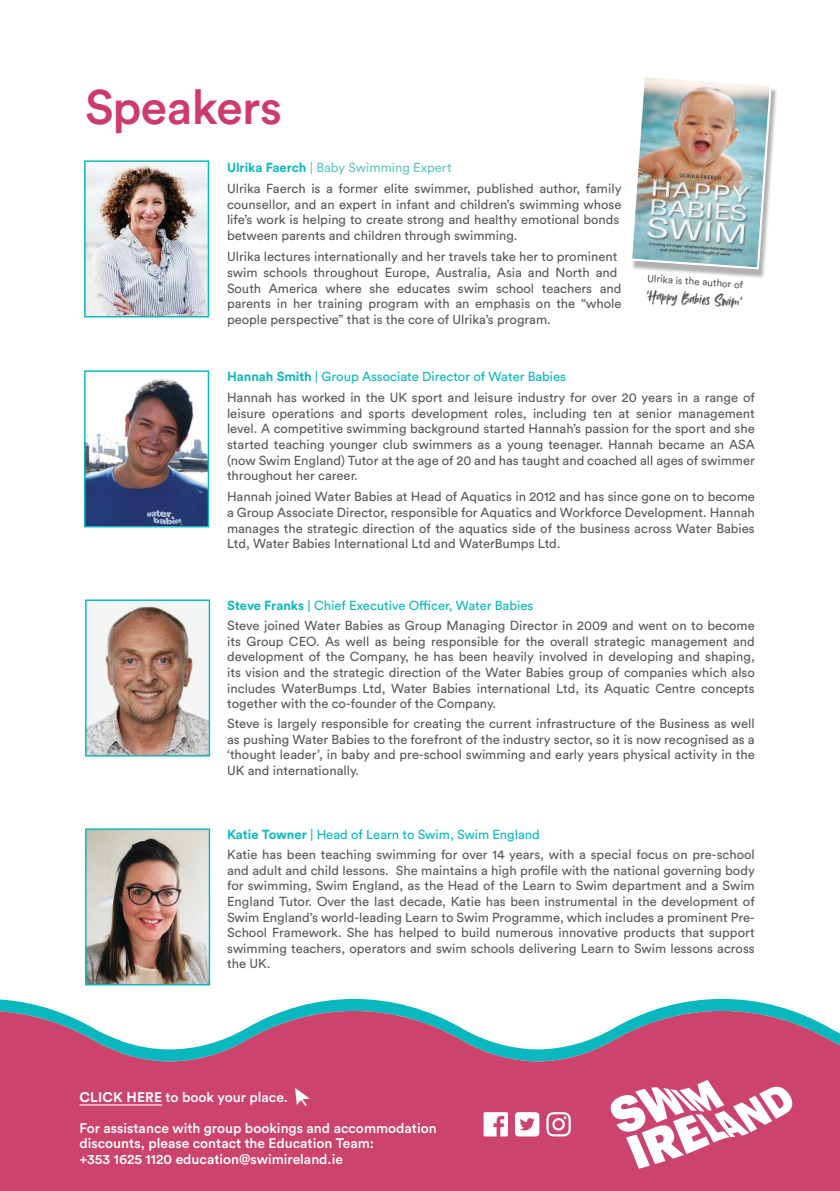
<style>
.page{position:relative;width:840px;height:1191px;background:#fff}
.page>*{position:absolute;margin:0;border:0;box-sizing:border-box;transform-origin:0 0}
.t1{font:500 48px "Circular Std";letter-spacing:-.01em;color:#cd3b69}
.t2{font:16px "Avallon Alt";color:#58595b}
.t3{font:500 13.8px/15.4px "Circular Std";color:#fff}
.t4{font:13px/15.6px "Circular Std";color:#58595b;text-align:justify}
.t5{font:13px "Circular Std";color:#08b8be}
.t6{font:13px "Circular Std";color:#61c4c9}
.t7{font:10px "Circular Std";color:#58595b}
.s1{font-weight:700;color:#08b8be}
.s2{font-weight:700}
</style>
<div class="page">
<img style="left:87px;top:601px;width:121px;height:153px">
<div style="left:85px;top:599px;width:125px;height:157px;border:1px solid #08b8be"></div>
<img style="left:86px;top:379px;width:121px;height:146px">
<div style="left:84px;top:370px;width:125px;height:157px;border:1px solid #08b8be"></div>
<img style="left:86px;top:162px;width:121px;height:153px">
<div style="left:84px;top:160px;width:125px;height:157px;border:1px solid #08b8be"></div>
<div style="left:630px;top:79px;width:148px;height:201px;background:#231f20;opacity:.35"></div>
<img style="left:630px;top:77px;width:142px;height:193px">
<img style="left:87px;top:830px;width:121px;height:153px">
<div style="left:85px;top:828px;width:125px;height:157px;border:1px solid #08b8be"></div>
<svg style="left:0;top:999px;width:793px;height:12px"></svg>
<svg style="left:0;top:1011px;width:839px;height:180px;background:#c5597e"></svg>
<svg style="left:610px;top:1079px;width:182px;height:89px"></svg>
<svg style="left:514px;top:1112px;width:25px;height:24px"></svg>
<svg style="left:546px;top:1112px;width:24px;height:24px"></svg>
<svg style="left:483px;top:1112px;width:24px;height:24px"></svg>
<hr style="left:79px;top:1104px;width:83px;height:1px;background:#fff">
<svg style="left:295px;top:1087px;width:15px;height:19px"></svg>
<p class="t1" style="left:85px;top:77px;width:198px">Speakers</p>
<p class="t6" style="left:227px;top:159px;width:226px"><span class="s1">Ulrika Faerch</span> | Baby Swimming Expert</p>
<p class="t4" style="left:227px;top:181px;width:396px;text-align:left">Ulrika Faerch is a former elite swimmer, published author, family counsellor, and an expert in infant and children’s swimming whose life’s work is helping to create strong and healthy emotional bonds between parents and children through swimming.</p>
<p class="t4" style="left:227px;top:249px;width:396px;text-align:left">Ulrika lectures internationally and her travels take her to prominent swim schools throughout Europe, Australia, Asia and North and South America where she educates swim school teachers and parents in her training program with an emphasis on the “whole people perspective” that is the core of Ulrika’s program.</p>
<p class="t7" style="left:647px;top:272px;width:97px;rotate:4deg">Ulrika is the author of</p>
<p class="t2" style="left:646px;top:284px;width:98px;rotate:4deg">‘Happy Babies Swim’</p>
<p class="t5" style="left:227px;top:368px;width:340px"><span class="s2">Hannah Smith</span> | Group Associate Director of Water Babies</p>
<p class="t4" style="left:227px;top:390px;width:529px">Hannah has worked in the UK sport and leisure industry for over 20 years in a range of leisure operations and sports development roles, including ten at senior management level. A competitive swimming background started Hannah’s passion for the sport and she started teaching younger club swimmers as a young teenager. Hannah became an ASA (now Swim England) Tutor at the age of 20 and has taught and coached all ages of swimmer throughout her career.</p>
<p class="t4" style="left:227px;top:489px;width:529px">Hannah joined Water Babies at Head of Aquatics in 2012 and has since gone on to become a Group Associate Director, responsible for Aquatics and Workforce Development. Hannah manages the strategic direction of the aquatics side of the business across Water Babies Ltd, Water Babies International Ltd and WaterBumps Ltd.</p>
<p class="t5" style="left:227px;top:597px;width:307px"><span class="s2">Steve Franks</span> | Chief Executive Officer, Water Babies</p>
<p class="t4" style="left:227px;top:617px;width:529px">Steve joined Water Babies as Group Managing Director in 2009 and went on to become its Group CEO. As well as being responsible for the overall strategic management and development of the Company, he has been heavily involved in developing and shaping, its vision and the strategic direction of the Water Babies group of companies which also includes WaterBumps Ltd, Water Babies international Ltd, its Aquatic Centre concepts together with the co-founder of the Company.</p>
<p class="t4" style="left:227px;top:715px;width:529px">Steve is largely responsible for creating the current infrastructure of the Business as well as pushing Water Babies to the forefront of the industry sector, so it is now recognised as a ‘thought leader’, in baby and pre-school swimming and early years physical activity in the UK and internationally.</p>
<p class="t5" style="left:227px;top:826px;width:314px"><span class="s2">Katie Towner</span> | Head of Learn to Swim, Swim England</p>
<p class="t4" style="left:227px;top:846px;width:529px">Katie has been teaching swimming for over 14 years, with a special focus on pre-school and adult and child lessons. She maintains a high profile with the national governing body for swimming, Swim England, as the Head of the Learn to Swim department and a Swim England Tutor. Over the last decade, Katie has been instrumental in the development of Swim England’s world-leading Learn to Swim Programme, which includes a prominent Pre-School Framework. She has helped to build numerous innovative products that support swimming teachers, operators and swim schools delivering Learn to Swim lessons across the UK.</p>
<p class="t3" style="left:79px;top:1089px;width:210px"><span class="s2">CLICK HERE</span> to book your place.</p>
<p class="t3" style="left:79px;top:1120px;width:358px">For assistance with group bookings and accommodation discounts, please contact the Education Team:<br>+353 1625 1120 education@swimireland.ie</p>
</div>
